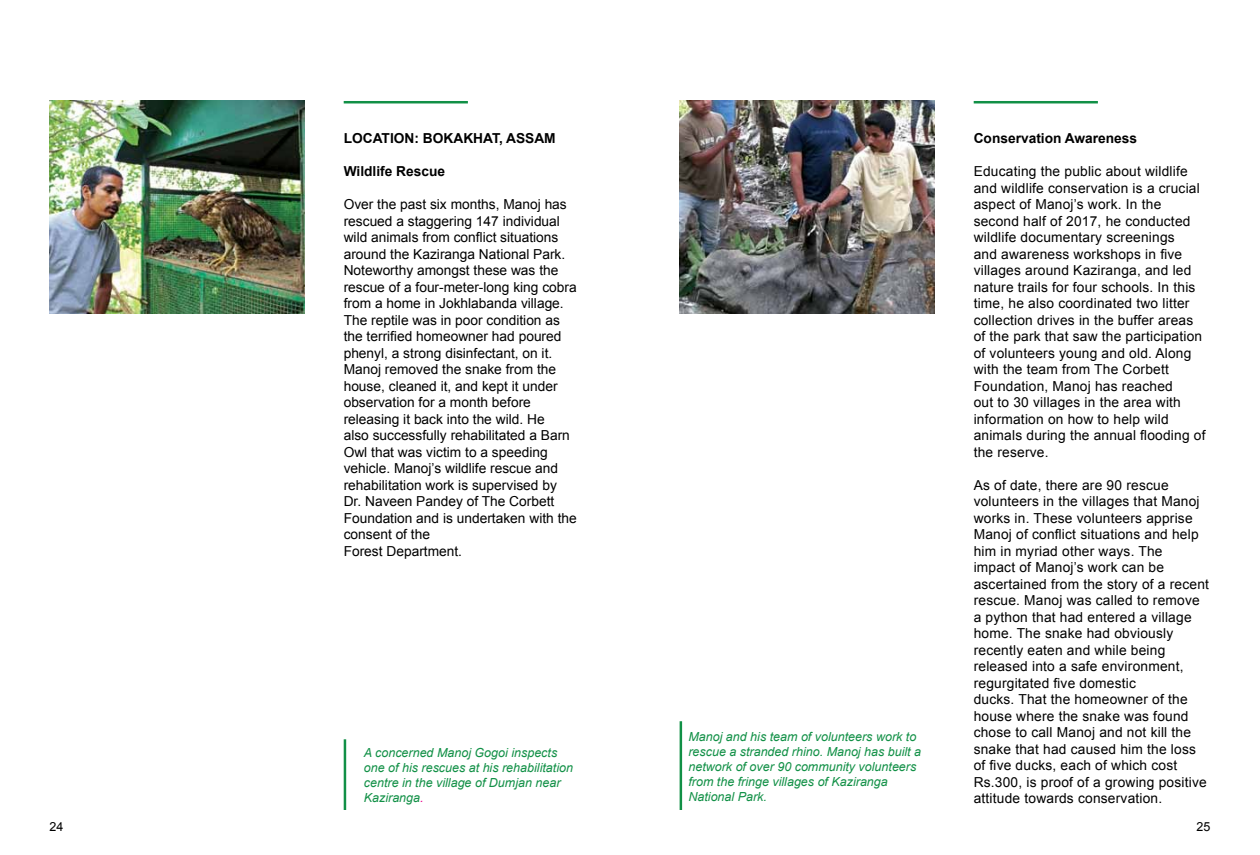
<style>
.page{position:relative;width:1260px;height:855px;background:#fff}
.page>*{position:absolute;margin:0;border:0;box-sizing:border-box;transform-origin:0 0}
.t1{font:13.75px/16.5px "Arial";letter-spacing:.015em;color:#000}
.t2{font:700 13.75px "Arial";color:#000}
.t3{font:italic 12.5px/15px "Arial";color:#119046}
.t4{font:12.5px "Arial";color:#000}
.s1{color:#ec008c}
</style>
<div class="page">
<hr style="left:344px;top:101px;width:124px;height:2px;background:#119046">
<hr style="left:974px;top:101px;width:124px;height:2px;background:#119046">
<img style="left:50px;top:101px;width:255px;height:213px">
<hr style="left:344px;top:739px;width:2px;height:71px;background:#119046">
<hr style="left:680px;top:721px;width:2px;height:89px;background:#119046">
<img style="left:680px;top:101px;width:255px;height:213px">
<p class="t2" style="left:344px;top:129px;width:212px">Location: Bokakhat, Assam</p>
<p class="t2" style="left:344px;top:162px;width:103px">Wildlife Rescue</p>
<p class="t1" style="left:344px;top:196px;width:235px">Over the past six months, Manoj has rescued a staggering 147 individual wild animals from conflict situations around the Kaziranga National Park.<br>Noteworthy amongst these was the rescue of a four-meter-long king cobra from a home in Jokhlabanda village.<br>The reptile was in poor condition as the terrified homeowner had poured phenyl, a strong disinfectant, on it.<br>Manoj removed the snake from the house, cleaned it, and kept it under observation for a month before releasing it back into the wild. He<br>also successfully rehabilitated a Barn Owl that was victim to a speeding vehicle. Manoj’s wildlife rescue and rehabilitation work is supervised by Dr. Naveen Pandey of The Corbett Foundation and is undertaken with the consent of the<br>Forest Department.</p>
<p class="t3" style="left:364px;top:745px;width:211px">A concerned Manoj Gogoi inspects one of his rescues at his rehabilitation centre in the village of Dumjan near<br>Kaziranga<span class="s1">.</span></p>
<p class="t3" style="left:688px;top:729px;width:234px">Manoj and his team of volunteers work to rescue a stranded rhino. Manoj has built a network of over 90 community volunteers from the fringe villages of Kaziranga National Park.</p>
<p class="t2" style="left:974px;top:129px;width:165px">Conservation Awareness</p>
<p class="t1" style="left:974px;top:163px;width:233px">Educating the public about wildlife and wildlife conservation is a crucial aspect of Manoj’s work. In the second half of 2017, he conducted wildlife documentary screenings<br>and awareness workshops in five villages around Kaziranga, and led nature trails for four schools. In this time, he also coordinated two litter collection drives in the buffer areas of the park that saw the participation of volunteers young and old. Along with the team from The Corbett Foundation, Manoj has reached<br>out to 30 villages in the area with information on how to help wild animals during the annual flooding of the reserve.</p>
<p class="t1" style="left:974px;top:477px;width:237px">As of date, there are 90 rescue volunteers in the villages that Manoj works in. These volunteers apprise<br>Manoj of conflict situations and help him in myriad other ways. The<br>impact of Manoj’s work can be ascertained from the story of a recent rescue. Manoj was called to remove a python that had entered a village home. The snake had obviously recently eaten and while being released into a safe environment, regurgitated five domestic<br>ducks. That the homeowner of the house where the snake was found chose to call Manoj and not kill the snake that had caused him the loss of five ducks, each of which cost<br>Rs.300, is proof of a growing positive attitude towards conservation.</p>
<p class="t4" style="left:50px;top:818px;width:15px">24</p>
<p class="t4" style="left:1197px;top:818px;width:15px">25</p>
</div>
